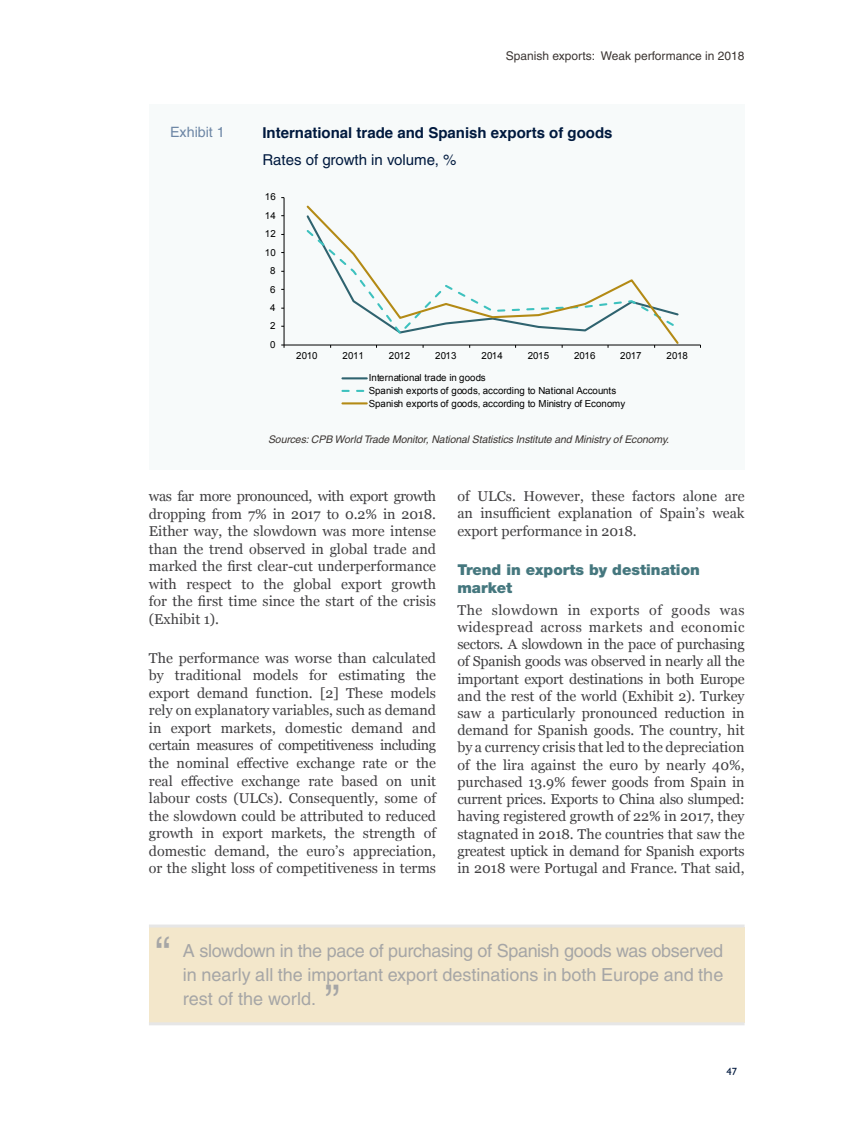
<style>
.page{position:relative;width:851px;height:1127px;background:#fff}
.page>*{position:absolute;margin:0;border:0;box-sizing:border-box;transform-origin:0 0}
.t1{font:45px "Helvetica";color:#a6a6a6}
.t2{font:18px/24px "Helvetica";color:#a6a6a6;text-align:justify}
.t3{font:700 15px "Helvetica";color:#00193e}
.t4{font:900 15px/18.1px "Helvetica Neue";color:#45777e}
.t5{font:15px "Helvetica";color:#00193e}
.t6{font:14.25px/17.5px "Georgia";color:#414042;text-align:justify}
.t7{font:14.25px "Helvetica";color:#6d86a5}
.t8{font:12px "Helvetica";color:#3c3633}
.t9{font:italic 10.5px "Helvetica";letter-spacing:-.01em;color:#3c3633}
.t10{font:500 10.5px "Gill Sans MT Std";color:#00193e}
.t11{font:9.75px/12.6px "Arial";letter-spacing:.015em;color:#000}
</style>
<div class="page">
<div style="left:149px;top:104px;width:595px;height:365px;background:#f7fafa"></div>
<hr style="left:283px;top:198px;width:1px;height:147px;background:#000">
<hr style="left:284px;top:345px;width:416px;height:1px;background:#000">
<svg style="left:305px;top:205px;width:375px;height:140px"></svg>
<hr style="left:342px;top:377px;width:25px;height:2px;background:#2f636f">
<svg style="left:342px;top:390px;width:23px;height:2px"></svg>
<hr style="left:342px;top:402px;width:25px;height:2px;background:#b38a15">
<div style="left:149px;top:927px;width:595px;height:96px;background:#f3e7cb"></div>
<hr style="left:149px;top:924px;width:595px;height:3px;background:#e6e6e6">
<hr style="left:149px;top:1022px;width:595px;height:3px;background:#e6e6e6">
<p class="t7" style="left:170px;top:123px;width:56px">Exhibit 1</p>
<p class="t8" style="left:505px;top:49px;width:240px">Spanish exports: Weak performance in 2018</p>
<p class="t3" style="left:262px;top:123px;width:352px">International trade and Spanish exports of goods</p>
<p class="t5" style="left:262px;top:151px;width:196px">Rates of growth in volume, %</p>
<p class="t11" style="left:265px;top:191px;width:12px">16</p>
<p class="t11" style="left:265px;top:209px;width:12px">14</p>
<p class="t11" style="left:265px;top:228px;width:12px">12</p>
<p class="t11" style="left:265px;top:246px;width:12px">10</p>
<p class="t11" style="left:270px;top:265px;width:7px">8</p>
<p class="t11" style="left:270px;top:283px;width:7px">6</p>
<p class="t11" style="left:270px;top:301px;width:7px">4</p>
<p class="t11" style="left:270px;top:320px;width:7px">2</p>
<p class="t11" style="left:270px;top:338px;width:7px">0</p>
<p class="t11" style="left:296px;top:350px;width:23px">2010</p>
<p class="t11" style="left:342px;top:350px;width:23px">2011</p>
<p class="t11" style="left:389px;top:350px;width:23px">2012</p>
<p class="t11" style="left:435px;top:350px;width:23px">2013</p>
<p class="t11" style="left:481px;top:350px;width:23px">2014</p>
<p class="t11" style="left:527px;top:350px;width:23px">2015</p>
<p class="t11" style="left:574px;top:350px;width:23px">2016</p>
<p class="t11" style="left:620px;top:350px;width:23px">2017</p>
<p class="t11" style="left:666px;top:350px;width:23px">2018</p>
<p class="t11" style="left:369px;top:372px;width:258px">International trade in goods<br>Spanish exports of goods, according to National Accounts<br>Spanish exports of goods, according to Ministry of Economy</p>
<p class="t9" style="left:268px;top:433px;width:402px">Sources: CPB World Trade Monitor, National Statistics Institute and Ministry of Economy.</p>
<p class="t6" style="left:149px;top:488px;width:289px">was far more pronounced, with export growth dropping from 7% in 2017 to 0.2% in 2018.<br>Either way, the slowdown was more intense than the trend observed in global trade and marked the first clear-cut underperformance with respect to the global export growth for the first time since the start of the crisis (Exhibit 1).</p>
<p class="t6" style="left:149px;top:649px;width:289px">The performance was worse than calculated by traditional models for estimating the export demand function. [2] These models rely on explanatory variables, such as demand in export markets, domestic demand and certain measures of competitiveness including the nominal effective exchange rate or the real effective exchange rate based on unit labour costs (ULCs). Consequently, some of the slowdown could be attributed to reduced growth in export markets, the strength of domestic demand, the euro’s appreciation, or the slight loss of competitiveness in terms</p>
<p class="t6" style="left:457px;top:488px;width:289px">of ULCs. However, these factors alone are an insufficient explanation of Spain’s weak export performance in 2018.</p>
<p class="t4" style="left:457px;top:561px;width:244px">Trend in exports by destination market</p>
<p class="t6" style="left:457px;top:601px;width:289px">The slowdown in exports of goods was widespread across markets and economic sectors. A slowdown in the pace of purchasing of Spanish goods was observed in nearly all the important export destinations in both Europe and the rest of the world (Exhibit 2). Turkey saw a particularly pronounced reduction in demand for Spanish goods. The country, hit by a currency crisis that led to the depreciation of the lira against the euro by nearly 40%, purchased 13.9% fewer goods from Spain in current prices. Exports to China also slumped: having registered growth of 22% in 2017, they stagnated in 2018. The countries that saw the greatest uptick in demand for Spanish exports in 2018 were Portugal and France. That said,</p>
<h1 class="t1" style="left:155px;top:927px;width:16px">“</h1>
<p class="t2" style="left:183px;top:939px;width:541px">A slowdown in the pace of purchasing of Spanish goods was observed in nearly all the important export destinations in both Europe and the rest of the world.</p>
<h1 class="t1" style="left:325px;top:975px;width:16px">”</h1>
<p class="t10" style="left:726px;top:1065px;width:12px">47</p>
</div>
